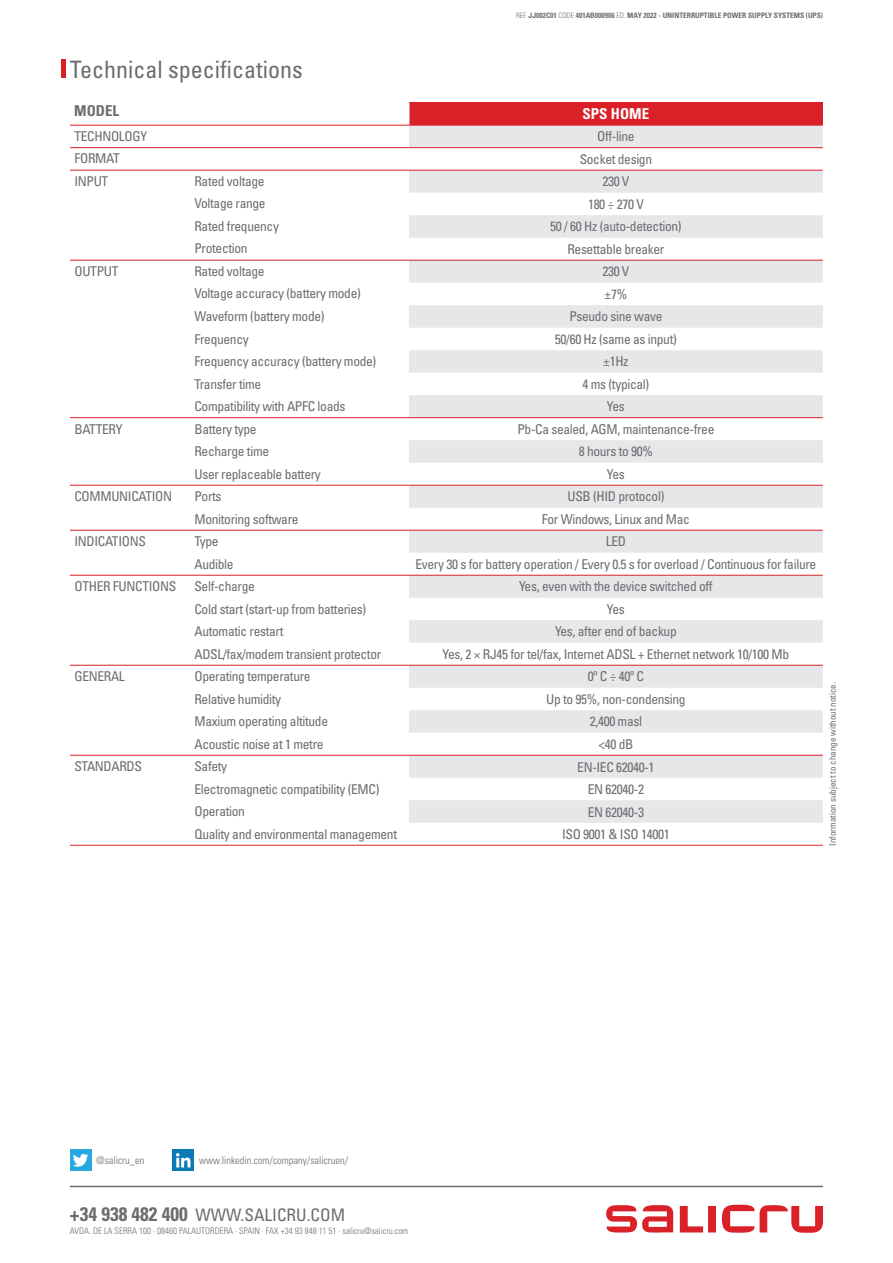
<style>
.page{position:relative;width:893px;height:1263px;background:#fff}
.page>*{position:absolute;margin:0;border:0;box-sizing:border-box;transform-origin:0 0}
.t1{font:condensed 24px "Univers LT Std";color:#6c6d70}
.t2{font:condensed 17.25px "Univers LT Std";color:#6c6d70}
.t3{font:700 condensed 15px "Univers LT Std";color:#fff}
.t4{font:700 condensed 15px "Univers LT Std";color:#6c6d70}
.t5{font:condensed 13.5px "Univers LT Std";letter-spacing:-.025em;color:#6c6d70}
.t6{font:300 condensed 10.5px "Univers LT Std";color:#6c6d70}
.t7{font:300 condensed 9px "Univers LT Std";color:#6c6d70}
.t8{font:condensed 9px "Univers LT Std";color:#6c6d70}
.t9{font:700 condensed 7.5px "Univers LT Std";color:#6c6d70}
.s1{font-weight:300}
.s2{font-weight:700;font-size:19.5px}
</style>
<div class="page">
<hr style="left:70px;top:1186px;width:753px;height:1px;background:#6c6d70">
<svg style="left:606px;top:1204px;width:217px;height:29px"></svg>
<div style="left:70px;top:1150px;width:21px;height:21px;background:#27a8e0"></div>
<svg style="left:73px;top:1154px;width:15px;height:13px"></svg>
<div style="left:173px;top:1150px;width:21px;height:21px;background:#0c7ab6"></div>
<svg style="left:176px;top:1153px;width:14px;height:14px"></svg>
<div style="left:409px;top:103px;width:414px;height:22px;background:#da2128"></div>
<svg style="left:409px;top:126px;width:414px;height:697px;fill:#ece8ea"></svg>
<svg style="left:70px;top:148px;width:339px;height:697px"></svg>
<hr style="left:409px;top:125px;width:414px;height:1px;background:#da2128">
<hr style="left:409px;top:147px;width:414px;height:1px;background:#da2128">
<hr style="left:409px;top:170px;width:414px;height:1px;background:#da2128">
<hr style="left:190px;top:260px;width:219px;height:1px;background:#da2128">
<hr style="left:409px;top:260px;width:414px;height:1px;background:#da2128">
<hr style="left:190px;top:417px;width:219px;height:1px;background:#da2128">
<hr style="left:409px;top:417px;width:414px;height:1px;background:#da2128">
<hr style="left:190px;top:485px;width:219px;height:1px;background:#da2128">
<hr style="left:409px;top:485px;width:414px;height:1px;background:#da2128">
<hr style="left:190px;top:530px;width:219px;height:1px;background:#da2128">
<hr style="left:409px;top:530px;width:414px;height:1px;background:#da2128">
<hr style="left:190px;top:575px;width:219px;height:1px;background:#da2128">
<hr style="left:409px;top:575px;width:414px;height:1px;background:#da2128">
<hr style="left:190px;top:665px;width:219px;height:1px;background:#da2128">
<hr style="left:409px;top:665px;width:414px;height:1px;background:#da2128">
<hr style="left:190px;top:755px;width:219px;height:1px;background:#da2128">
<hr style="left:409px;top:755px;width:414px;height:1px;background:#da2128">
<hr style="left:190px;top:845px;width:219px;height:1px;background:#da2128">
<hr style="left:409px;top:845px;width:414px;height:1px;background:#da2128">
<svg style="left:409px;top:103px;width:1px;height:22px"></svg>
<hr style="left:70px;top:125px;width:120px;height:1px;background:#da2128">
<hr style="left:190px;top:125px;width:219px;height:1px;background:#da2128">
<hr style="left:70px;top:147px;width:120px;height:1px;background:#da2128">
<hr style="left:190px;top:147px;width:219px;height:1px;background:#da2128">
<hr style="left:190px;top:170px;width:219px;height:1px;background:#da2128">
<hr style="left:70px;top:170px;width:120px;height:1px;background:#da2128">
<hr style="left:70px;top:260px;width:120px;height:1px;background:#da2128">
<hr style="left:70px;top:417px;width:120px;height:1px;background:#da2128">
<hr style="left:70px;top:485px;width:120px;height:1px;background:#da2128">
<hr style="left:70px;top:530px;width:120px;height:1px;background:#da2128">
<hr style="left:70px;top:575px;width:120px;height:1px;background:#da2128">
<hr style="left:70px;top:665px;width:120px;height:1px;background:#da2128">
<hr style="left:70px;top:755px;width:120px;height:1px;background:#da2128">
<hr style="left:70px;top:845px;width:120px;height:1px;background:#da2128">
<hr style="left:62px;top:60px;width:4px;height:18px;background:#da2128">
<p class="t9" style="left:516px;top:11px;width:308px"><span class="s1">REF.</span> JJ002C01 <span class="s1">CODE</span> 401AB000906 <span class="s1">ED.</span> MAY 2022 - UNINTERRUPTIBLE POWER SUPPLY SYSTEMS (UPS)</p>
<h1 class="t1" style="left:70px;top:54px;width:234px">Technical specifications</h1>
<p class="t4" style="left:74px;top:102px;width:46px">MODEL</p>
<p class="t3" style="left:583px;top:105px;width:68px">SPS HOME</p>
<p class="t5" style="left:74px;top:128px;width:74px">TECHNOLOGY</p>
<p class="t5" style="left:597px;top:128px;width:39px">Off-line</p>
<p class="t5" style="left:74px;top:150px;width:47px">FORMAT</p>
<p class="t5" style="left:580px;top:150px;width:74px">Socket design</p>
<p class="t5" style="left:74px;top:173px;width:35px">INPUT</p>
<p class="t5" style="left:194px;top:173px;width:72px">Rated voltage</p>
<p class="t5" style="left:602px;top:173px;width:29px">230 V</p>
<p class="t5" style="left:194px;top:195px;width:73px">Voltage range</p>
<p class="t5" style="left:588px;top:195px;width:57px">180 ÷ 270 V</p>
<p class="t5" style="left:194px;top:218px;width:86px">Rated frequency</p>
<p class="t5" style="left:550px;top:218px;width:133px">50 / 60 Hz (auto-detection)</p>
<p class="t5" style="left:194px;top:240px;width:55px">Protection</p>
<p class="t5" style="left:567px;top:240px;width:98px">Resettable breaker</p>
<p class="t5" style="left:74px;top:263px;width:46px">OUTPUT</p>
<p class="t5" style="left:194px;top:263px;width:72px">Rated voltage</p>
<p class="t5" style="left:602px;top:263px;width:29px">230 V</p>
<p class="t5" style="left:194px;top:285px;width:168px">Voltage accuracy (battery mode)</p>
<p class="t5" style="left:605px;top:285px;width:24px">±7%</p>
<p class="t5" style="left:194px;top:308px;width:132px">Waveform (battery mode)</p>
<p class="t5" style="left:569px;top:308px;width:95px">Pseudo sine wave</p>
<p class="t5" style="left:194px;top:330px;width:56px">Frequency</p>
<p class="t5" style="left:555px;top:330px;width:123px">50/60 Hz (same as input)</p>
<p class="t5" style="left:194px;top:353px;width:183px">Frequency accuracy (battery mode)</p>
<p class="t5" style="left:603px;top:353px;width:27px">±1Hz</p>
<p class="t5" style="left:194px;top:375px;width:68px">Transfer time</p>
<p class="t5" style="left:582px;top:375px;width:68px">4 ms (typical)</p>
<p class="t5" style="left:194px;top:398px;width:153px">Compatibility with APFC loads</p>
<p class="t5" style="left:607px;top:398px;width:19px">Yes</p>
<p class="t5" style="left:74px;top:420px;width:49px">BATTERY</p>
<p class="t5" style="left:194px;top:420px;width:64px">Battery type</p>
<p class="t5" style="left:517px;top:420px;width:198px">Pb-Ca sealed, AGM, maintenance-free</p>
<p class="t5" style="left:194px;top:443px;width:76px">Recharge time</p>
<p class="t5" style="left:579px;top:443px;width:76px">8 hours to 90%</p>
<p class="t5" style="left:194px;top:465px;width:128px">User replaceable battery</p>
<p class="t5" style="left:607px;top:466px;width:19px">Yes</p>
<p class="t5" style="left:74px;top:488px;width:99px">COMMUNICATION</p>
<p class="t5" style="left:194px;top:488px;width:29px">Ports</p>
<p class="t5" style="left:567px;top:488px;width:99px">USB (HID protocol)</p>
<p class="t5" style="left:194px;top:510px;width:106px">Monitoring software</p>
<p class="t5" style="left:542px;top:511px;width:150px">For Windows, Linux and Mac</p>
<p class="t5" style="left:74px;top:533px;width:73px">INDICATIONS</p>
<p class="t5" style="left:194px;top:533px;width:26px">Type</p>
<p class="t5" style="left:606px;top:533px;width:22px">LED</p>
<p class="t5" style="left:194px;top:555px;width:41px">Audible</p>
<p class="t5" style="left:415px;top:556px;width:402px">Every 30 s for battery operation / Every 0.5 s for overload / Continuous for failure</p>
<p class="t5" style="left:74px;top:578px;width:103px">OTHER FUNCTIONS</p>
<p class="t5" style="left:194px;top:578px;width:62px">Self-charge</p>
<p class="t5" style="left:519px;top:578px;width:195px">Yes, even with the device switched off</p>
<p class="t5" style="left:194px;top:600px;width:173px">Cold start (start-up from batteries)</p>
<p class="t5" style="left:607px;top:601px;width:19px">Yes</p>
<p class="t5" style="left:194px;top:623px;width:91px">Automatic restart</p>
<p class="t5" style="left:555px;top:623px;width:123px">Yes, after end of backup</p>
<p class="t5" style="left:194px;top:645px;width:188px">ADSL/fax/modem transient protector</p>
<p class="t5" style="left:443px;top:646px;width:348px">Yes, 2 × RJ45 for tel/fax, Internet ADSL + Ethernet network 10/100 Mb</p>
<p class="t5" style="left:74px;top:668px;width:52px">GENERAL</p>
<p class="t5" style="left:194px;top:668px;width:118px">Operating temperature</p>
<p class="t5" style="left:588px;top:668px;width:58px">0º C ÷ 40º C</p>
<p class="t5" style="left:194px;top:690px;width:88px">Relative humidity</p>
<p class="t5" style="left:546px;top:691px;width:141px">Up to 95%, non-condensing</p>
<p class="t5" style="left:194px;top:713px;width:135px">Maxium operating altitude</p>
<p class="t5" style="left:590px;top:713px;width:54px">2,400 masl</p>
<p class="t5" style="left:194px;top:735px;width:131px">Acoustic noise at 1 metre</p>
<p class="t5" style="left:598px;top:736px;width:37px">&lt;40 dB</p>
<p class="t5" style="left:74px;top:758px;width:69px">STANDARDS</p>
<p class="t5" style="left:194px;top:758px;width:34px">Safety</p>
<p class="t5" style="left:577px;top:758px;width:79px">EN-IEC 62040-1</p>
<p class="t5" style="left:194px;top:780px;width:187px">Electromagnetic compatibility (EMC)</p>
<p class="t5" style="left:588px;top:781px;width:58px">EN 62040-2</p>
<p class="t5" style="left:194px;top:803px;width:52px">Operation</p>
<p class="t5" style="left:588px;top:803px;width:58px">EN 62040-3</p>
<p class="t5" style="left:194px;top:825px;width:204px">Quality and environmental management</p>
<p class="t5" style="left:562px;top:826px;width:109px">ISO 9001 &amp; ISO 14001</p>
<p class="t8" style="left:827px;top:846px;width:165px;rotate:-90deg">Information subject to change without notice.</p>
<p class="t6" style="left:96px;top:1154px;width:50px">@salicru_en</p>
<p class="t6" style="left:199px;top:1154px;width:151px">www.linkedin.com/company/salicruen/</p>
<p class="t2" style="left:70px;top:1204px;width:277px"><span class="s2">+34 938 482 400</span> WWW.SALICRU.COM</p>
<p class="t7" style="left:70px;top:1225px;width:340px">AVDA. DE LA SERRA 100 · 08460 PALAUTORDERA · SPAIN · FAX +34 93 848 11 51 · salicru@salicru.com</p>
</div>
